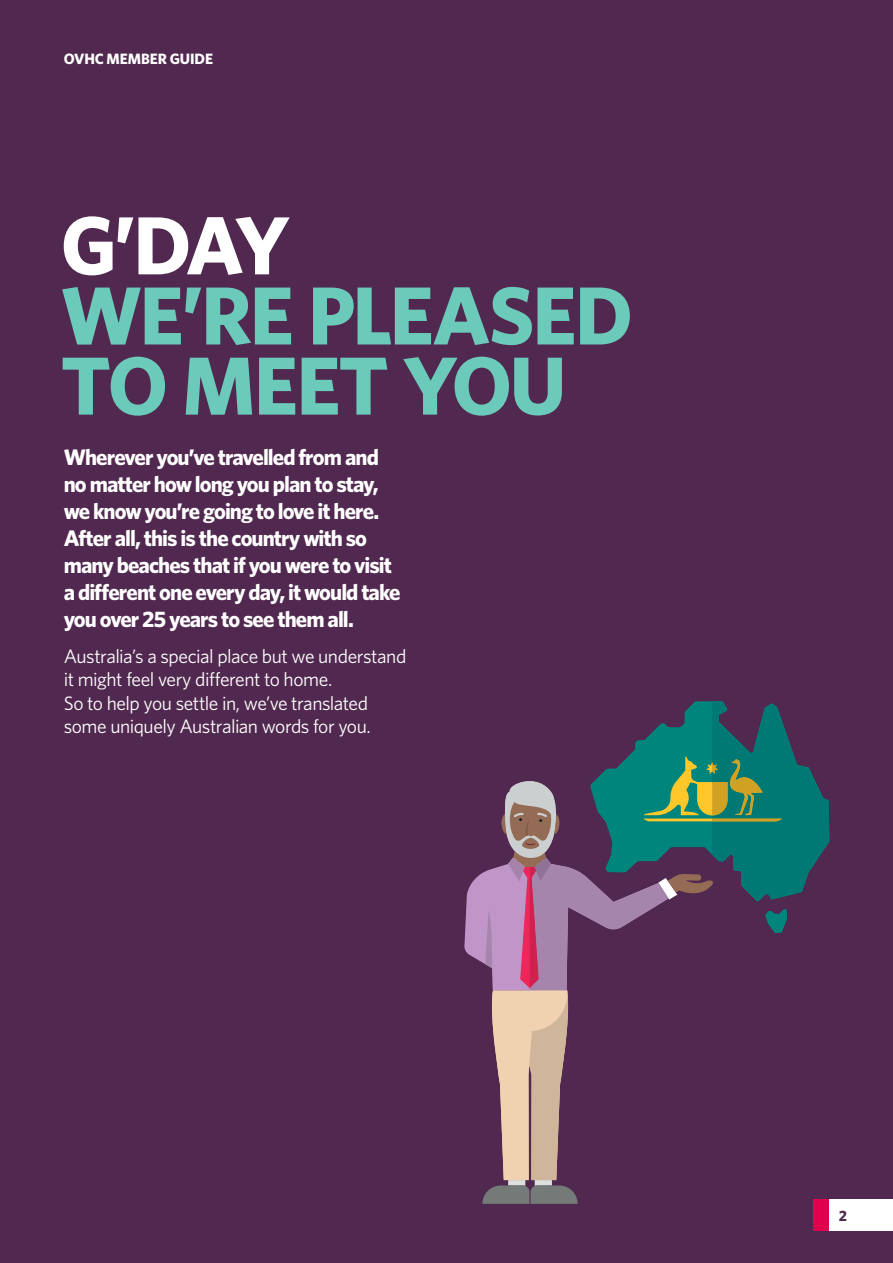
<style>
.page{position:relative;width:893px;height:1263px;background:#51284f}
.page>*{position:absolute;margin:0;border:0;box-sizing:border-box;transform-origin:0 0}
.t1{font:700 82.5px/70.2px "Whitney";letter-spacing:-.03em;color:#6bcaba}
.Intro_Body_Copy_15pt{font:700 22.5px/27px "Whitney";letter-spacing:-.04em;color:#fff}
.Body_Copy_13pt_White{font:19.5px/23.4px "Whitney";letter-spacing:-.025em;color:#fff}
.Subheading_LV1_13pt{font:700 15px "Whitney";letter-spacing:-.005em;color:#fff}
.t2{font:700 15px "Whitney";color:#51284f}
.s1{color:#fff}
</style>
<div class="page">
<svg style="left:464px;top:702px;width:365px;height:502px"></svg>
<div style="left:829px;top:1199px;width:64px;height:32px;background:#fff"></div>
<div style="left:813px;top:1199px;width:16px;height:32px;background:#e0004d"></div>
<p class="Subheading_LV1_13pt" style="left:64px;top:48px;width:151px">OVHC MEMBER GUIDE</p>
<p class="t1" style="left:61px;top:209px;width:574px"><span class="s1">G’DAY<br></span>WE’RE PLEASED<br>TO MEET YOU</p>
<p class="Intro_Body_Copy_15pt" style="left:64px;top:443px;width:338px">Wherever you’ve travelled from and no matter how long you plan to stay, we know you’re going to love it here.<br>After all, this is the country with so many beaches that if you were to visit a different one every day, it would take you over 25 years to see them all.</p>
<p class="Body_Copy_13pt_White" style="left:64px;top:644px;width:344px">Australia’s a special place but we understand it might feel very different to home.<br>So to help you settle in, we’ve translated some uniquely Australian words for you.</p>
<p class="t2" style="left:839px;top:1205px;width:10px">2</p>
</div>
